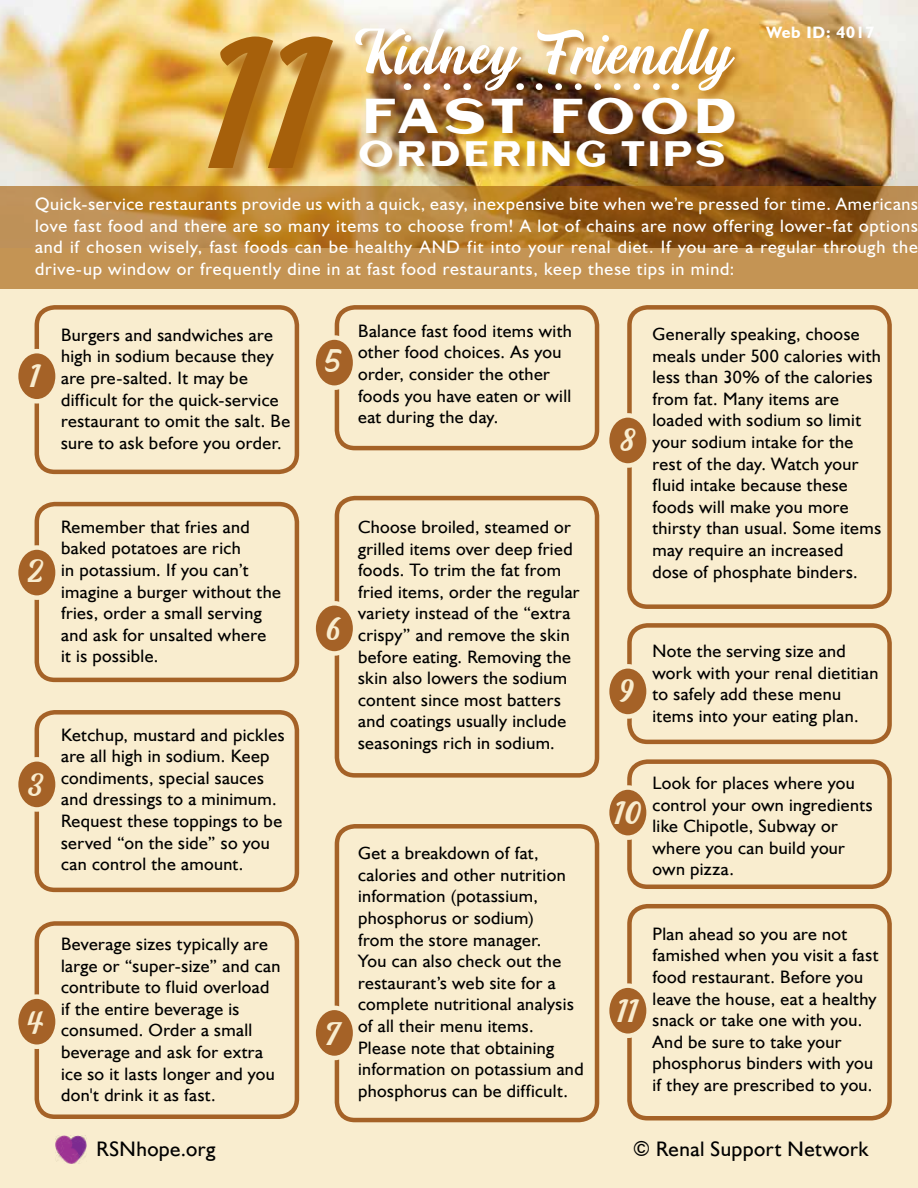
<style>
.page{position:relative;width:918px;height:1188px;background:#f9edcf}
.page>*{position:absolute;margin:0;border:0;box-sizing:border-box;transform-origin:0 0}
.t1{font:177px "Allora";color:#a6600b}
.t2{font:58.5px "Allora";letter-spacing:.025em;color:#fff}
.t3{font:48.9px "Cottage Sans";letter-spacing:.02em;color:#fff}
.t4{font:35.4px "Cottage Sans";letter-spacing:.04em;color:#fff}
.t5{font:30.75px "Allora";color:#f9edcf}
.t6{font:21px "Humanist";letter-spacing:.02em;color:#000}
.t7{font:18px/21.6px "Humanist";letter-spacing:.02em;color:#000}
.t8{font:18px/21.6px "Humanist 521 BT";letter-spacing:.045em;color:#fff;text-align:justify}
.t9{font:700 16.5px "Humanist 521 BT";letter-spacing:.04em;color:#fff}
</style>
<div class="page">
<img style="left:0;top:0;width:918px;height:186px">
<div style="left:212px;top:38px;width:139px;height:148px;background:#a6600b;opacity:.75"></div>
<div style="left:365px;top:97px;width:381px;height:49px;background:#a6600b;opacity:.75"></div>
<div style="left:354px;top:28px;width:392px;height:74px;background:#a6600b;opacity:.75"></div>
<div style="left:359px;top:140px;width:377px;height:39px;background:#a6600b;opacity:.75"></div>
<div style="left:403px;top:82px;width:286px;height:19px;background:#a6600b;opacity:.75"></div>
<svg style="left:539px;top:83px;width:126px;height:7px"></svg>
<svg style="left:427px;top:83px;width:30px;height:7px"></svg>
<div style="left:35px;top:502px;width:264px;height:180px;border:4px solid #a56227;border-radius:18px"></div>
<div style="left:16px;top:548px;width:42px;height:50px;background:#a56227;border-radius:50%"></div>
<div style="left:14px;top:545px;width:46px;height:55px;border:4px solid #f9edcf;border-radius:50%"></div>
<div style="left:35px;top:710px;width:264px;height:182px;border:4px solid #a56227;border-radius:18px"></div>
<div style="left:16px;top:759px;width:42px;height:50px;background:#a56227;border-radius:50%"></div>
<div style="left:14px;top:757px;width:46px;height:55px;border:4px solid #f9edcf;border-radius:50%"></div>
<div style="left:35px;top:921px;width:264px;height:198px;border:4px solid #a56227;border-radius:18px"></div>
<div style="left:16px;top:997px;width:42px;height:50px;background:#a56227;border-radius:50%"></div>
<div style="left:14px;top:994px;width:46px;height:55px;border:4px solid #f9edcf;border-radius:50%"></div>
<div style="left:335px;top:305px;width:264px;height:145px;border:4px solid #a56227;border-radius:18px"></div>
<div style="left:314px;top:338px;width:41px;height:50px;background:#a56227;border-radius:50%"></div>
<div style="left:311px;top:335px;width:46px;height:55px;border:4px solid #f9edcf;border-radius:50%"></div>
<div style="left:335px;top:496px;width:264px;height:282px;border:4px solid #a56227;border-radius:18px"></div>
<div style="left:314px;top:603px;width:41px;height:50px;background:#a56227;border-radius:50%"></div>
<div style="left:311px;top:601px;width:46px;height:55px;border:4px solid #f9edcf;border-radius:50%"></div>
<div style="left:627px;top:305px;width:265px;height:304px;border:4px solid #a56227;border-radius:18px"></div>
<svg style="left:607px;top:415px;width:42px;height:51px"></svg>
<div style="left:605px;top:413px;width:46px;height:55px;border:4px solid #f9edcf;border-radius:50%"></div>
<div style="left:627px;top:623px;width:265px;height:121px;border:4px solid #a56227;border-radius:18px"></div>
<div style="left:607px;top:666px;width:42px;height:50px;background:#a56227;border-radius:50%"></div>
<div style="left:605px;top:664px;width:46px;height:55px;border:4px solid #f9edcf;border-radius:50%"></div>
<svg style="left:0;top:186px;width:918px;height:102px;background:#b4803c"></svg>
<div style="left:35px;top:305px;width:264px;height:169px;border:4px solid #a56227;border-radius:18px"></div>
<div style="left:16px;top:351px;width:42px;height:50px;background:#a56227;border-radius:50%"></div>
<div style="left:14px;top:349px;width:46px;height:55px;border:4px solid #f9edcf;border-radius:50%"></div>
<div style="left:335px;top:824px;width:264px;height:298px;border:4px solid #a56227;border-radius:18px"></div>
<div style="left:314px;top:1008px;width:41px;height:50px;background:#a56227;border-radius:50%"></div>
<div style="left:311px;top:1006px;width:46px;height:54px;border:4px solid #f9edcf;border-radius:50%"></div>
<div style="left:627px;top:759px;width:265px;height:130px;border:4px solid #a56227;border-radius:18px"></div>
<div style="left:607px;top:788px;width:42px;height:50px;background:#a56227;border-radius:50%"></div>
<div style="left:605px;top:785px;width:46px;height:55px;border:4px solid #f9edcf;border-radius:50%"></div>
<div style="left:627px;top:904px;width:265px;height:217px;border:4px solid #a56227;border-radius:18px"></div>
<div style="left:607px;top:986px;width:42px;height:50px;background:#a56227;border-radius:50%"></div>
<div style="left:605px;top:983px;width:46px;height:55px;border:4px solid #f9edcf;border-radius:50%"></div>
<img style="left:56px;top:1136px;width:30px;height:27px">
<h1 class="t1" style="left:194px;top:-45px;width:120px">11</h1>
<h2 class="t2" style="left:350px;top:4px;width:381px">Kidney Friendly</h2>
<h3 class="t3" style="left:362px;top:87px;width:378px">FAST FOOD</h3>
<h3 class="t4" style="left:357px;top:133px;width:371px">ORDERING TIPS</h3>
<p class="t9" style="left:766px;top:22px;width:110px">Web ID: 4017</p>
<p class="t8" style="left:35px;top:193px;width:885px">Quick-service restaurants provide us with a quick, easy, inexpensive bite when we’re pressed for time. Americans love fast food and there are so many items to choose from! A lot of chains are now offering lower-fat options and if chosen wisely, fast foods can be healthy AND fit into your renal diet. If you are a regular through the drive-up window or frequently dine in at fast food restaurants, keep these tips in mind:</p>
<h3 class="t5" style="left:28px;top:350px;width:12px">1</h3>
<h3 class="t5" style="left:26px;top:545px;width:17px">2</h3>
<h3 class="t5" style="left:26px;top:759px;width:17px">3</h3>
<h3 class="t5" style="left:25px;top:996px;width:18px">4</h3>
<p class="t7" style="left:61px;top:323px;width:231px">Burgers and sandwiches are high in sodium because they are pre-salted. It may be difficult for the quick-service restaurant to omit the salt. Be sure to ask before you order.</p>
<p class="t7" style="left:61px;top:515px;width:221px">Remember that fries and baked potatoes are rich<br>in potassium. If you can’t imagine a burger without the fries, order a small serving and ask for unsalted where<br>it is possible.</p>
<p class="t7" style="left:61px;top:723px;width:225px">Ketchup, mustard and pickles are all high in sodium. Keep condiments, special sauces and dressings to a minimum.<br>Request these toppings to be served “on the side” so you can control the amount.</p>
<p class="t7" style="left:61px;top:932px;width:221px">Beverage sizes typically are large or “super-size” and can contribute to fluid overload if the entire beverage is consumed. Order a small beverage and ask for extra ice so it lasts longer and you don't drink it as fast.</p>
<h3 class="t5" style="left:323px;top:335px;width:18px">5</h3>
<p class="t7" style="left:358px;top:319px;width:215px">Balance fast food items with other food choices. As you order, consider the other foods you have eaten or will eat during the day.</p>
<h3 class="t5" style="left:325px;top:603px;width:16px">6</h3>
<p class="t7" style="left:358px;top:515px;width:223px">Choose broiled, steamed or grilled items over deep fried foods. To trim the fat from fried items, order the regular variety instead of the “extra crispy” and remove the skin before eating. Removing the skin also lowers the sodium content since most batters and coatings usually include seasonings rich in sodium.</p>
<h3 class="t5" style="left:324px;top:1008px;width:16px">7</h3>
<p class="t7" style="left:358px;top:842px;width:227px">Get a breakdown of fat, calories and other nutrition information (potassium, phosphorus or sodium)<br>from the store manager.<br>You can also check out the restaurant’s web site for a complete nutritional analysis of all their menu items.<br>Please note that obtaining information on potassium and phosphorus can be difficult.</p>
<h3 class="t5" style="left:618px;top:414px;width:16px">8</h3>
<p class="t7" style="left:652px;top:323px;width:230px">Generally speaking, choose meals under 500 calories with less than 30% of the calories from fat. Many items are loaded with sodium so limit your sodium intake for the rest of the day. Watch your fluid intake because these foods will make you more thirsty than usual. Some items may require an increased dose of phosphate binders.</p>
<h3 class="t5" style="left:617px;top:665px;width:16px">9</h3>
<p class="t7" style="left:652px;top:640px;width:227px">Note the serving size and work with your renal dietitian to safely add these menu items into your eating plan.</p>
<h3 class="t5" style="left:612px;top:786px;width:29px">10</h3>
<p class="t7" style="left:652px;top:772px;width:221px">Look for places where you control your own ingredients like Chipotle, Subway or where you can build your own pizza.</p>
<h3 class="t5" style="left:615px;top:985px;width:22px">11</h3>
<p class="t7" style="left:652px;top:922px;width:227px">Plan ahead so you are not famished when you visit a fast food restaurant. Before you leave the house, eat a healthy snack or take one with you.<br>And be sure to take your phosphorus binders with you if they are prescribed to you.</p>
<p class="t6" style="left:97px;top:1135px;width:120px">RSNhope.org</p>
<p class="t6" style="left:633px;top:1135px;width:237px">© Renal Support Network</p>
</div>
